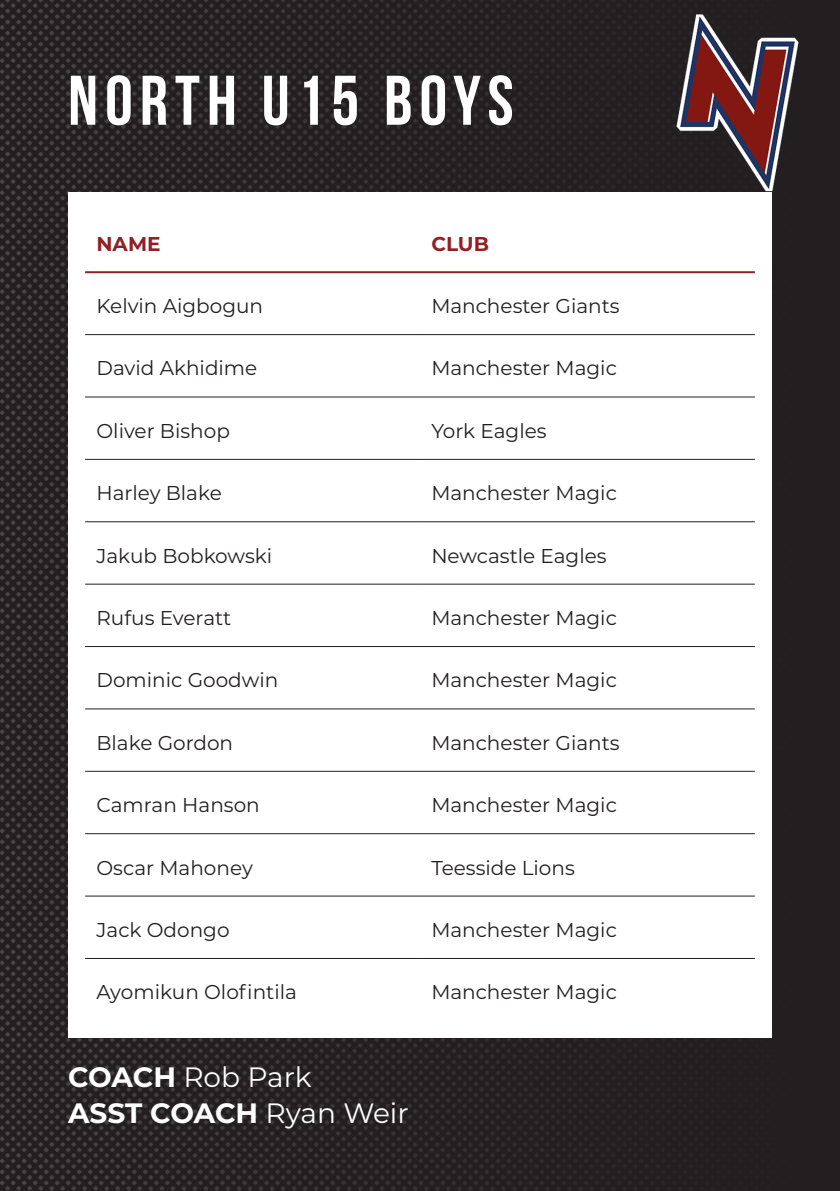
<style>
.page{position:relative;width:840px;height:1191px;background:#fff}
.page>*{position:absolute;margin:0;border:0;box-sizing:border-box;transform-origin:0 0}
.teamName{font:70px "Bebas Neue";letter-spacing:.1em;color:#fff}
.staff{font:700 28px "Montserrat";letter-spacing:-.01em;color:#fff}
.staff-2{font:28px "Montserrat";color:#fff}
.listContent{font:20px "Montserrat";color:#231f20}
.listHeading{font:700 20px "Montserrat";color:#912023}
.listHeading-2{font:700 20px "Montserrat";color:#931f24}
.s1{color:#931f24}
.s2{font-weight:700}
.s3{font-weight:400}
</style>
<div class="page">
<img style="left:0;top:0;width:839px;height:1191px">
<img style="left:635px;top:0;width:204px;height:204px">
<div style="left:68px;top:193px;width:703px;height:844px;background:#fff"></div>
<hr style="left:85px;top:334px;width:335px;height:1px;background:#231f20">
<hr style="left:420px;top:334px;width:334px;height:1px;background:#231f20">
<hr style="left:85px;top:396px;width:335px;height:1px;background:#231f20">
<hr style="left:420px;top:396px;width:334px;height:1px;background:#231f20">
<hr style="left:85px;top:459px;width:335px;height:1px;background:#231f20">
<hr style="left:420px;top:459px;width:334px;height:1px;background:#231f20">
<hr style="left:85px;top:521px;width:335px;height:1px;background:#231f20">
<hr style="left:420px;top:521px;width:334px;height:1px;background:#231f20">
<hr style="left:85px;top:583px;width:335px;height:1px;background:#231f20">
<hr style="left:420px;top:583px;width:334px;height:1px;background:#231f20">
<hr style="left:85px;top:646px;width:335px;height:1px;background:#231f20">
<hr style="left:420px;top:646px;width:334px;height:1px;background:#231f20">
<hr style="left:85px;top:708px;width:335px;height:1px;background:#231f20">
<hr style="left:420px;top:708px;width:334px;height:1px;background:#231f20">
<hr style="left:85px;top:771px;width:335px;height:1px;background:#231f20">
<hr style="left:420px;top:771px;width:334px;height:1px;background:#231f20">
<hr style="left:85px;top:833px;width:335px;height:1px;background:#231f20">
<hr style="left:420px;top:833px;width:334px;height:1px;background:#231f20">
<hr style="left:85px;top:895px;width:335px;height:1px;background:#231f20">
<hr style="left:420px;top:895px;width:334px;height:1px;background:#231f20">
<hr style="left:85px;top:958px;width:335px;height:1px;background:#231f20">
<hr style="left:420px;top:958px;width:334px;height:1px;background:#231f20">
<hr style="left:85px;top:271px;width:335px;height:2px;background:#931f24">
<hr style="left:420px;top:271px;width:334px;height:2px;background:#931f24">
<p class="teamName" style="left:68px;top:62px;width:447px">NORTH U15 BOYS</p>
<p class="listHeading" style="left:96px;top:229px;width:65px">NAM<span class="s1">E</span></p>
<p class="listHeading-2" style="left:431px;top:229px;width:59px">CLUB</p>
<p class="listContent" style="left:96px;top:292px;width:168px">Kelvin Aigbogun</p>
<p class="listContent" style="left:431px;top:292px;width:190px">Manchester Giants</p>
<p class="listContent" style="left:96px;top:355px;width:162px">David Akhidime</p>
<p class="listContent" style="left:431px;top:355px;width:187px">Manchester Magic</p>
<p class="listContent" style="left:96px;top:417px;width:135px">Oliver Bishop</p>
<p class="listContent" style="left:431px;top:417px;width:117px">York Eagles</p>
<p class="listContent" style="left:96px;top:479px;width:127px">Harley Blake</p>
<p class="listContent" style="left:431px;top:479px;width:187px">Manchester Magic</p>
<p class="listContent" style="left:96px;top:542px;width:177px">Jakub Bobkowski</p>
<p class="listContent" style="left:431px;top:542px;width:177px">Newcastle Eagles</p>
<p class="listContent" style="left:96px;top:604px;width:136px">Rufus Everatt</p>
<p class="listContent" style="left:431px;top:604px;width:187px">Manchester Magic</p>
<p class="listContent" style="left:96px;top:666px;width:183px">Dominic Goodwin</p>
<p class="listContent" style="left:431px;top:666px;width:187px">Manchester Magic</p>
<p class="listContent" style="left:96px;top:729px;width:138px">Blake Gordon</p>
<p class="listContent" style="left:431px;top:729px;width:190px">Manchester Giants</p>
<p class="listContent" style="left:96px;top:791px;width:165px">Camran Hanson</p>
<p class="listContent" style="left:431px;top:791px;width:187px">Manchester Magic</p>
<p class="listContent" style="left:96px;top:853px;width:158px">Oscar Mahoney</p>
<p class="listContent" style="left:431px;top:853px;width:145px">Teesside Lions</p>
<p class="listContent" style="left:96px;top:916px;width:134px">Jack Odongo</p>
<p class="listContent" style="left:431px;top:916px;width:187px">Manchester Magic</p>
<p class="listContent" style="left:96px;top:978px;width:202px">Ayomikun Olofintila</p>
<p class="listContent" style="left:431px;top:978px;width:187px">Manchester Magic</p>
<p class="staff-2" style="left:68px;top:1057px;width:245px"><span class="s2">COACH</span> Rob Park</p>
<p class="staff" style="left:68px;top:1092px;width:342px">ASST COACH <span class="s3">Ryan Weir</span></p>
</div>
